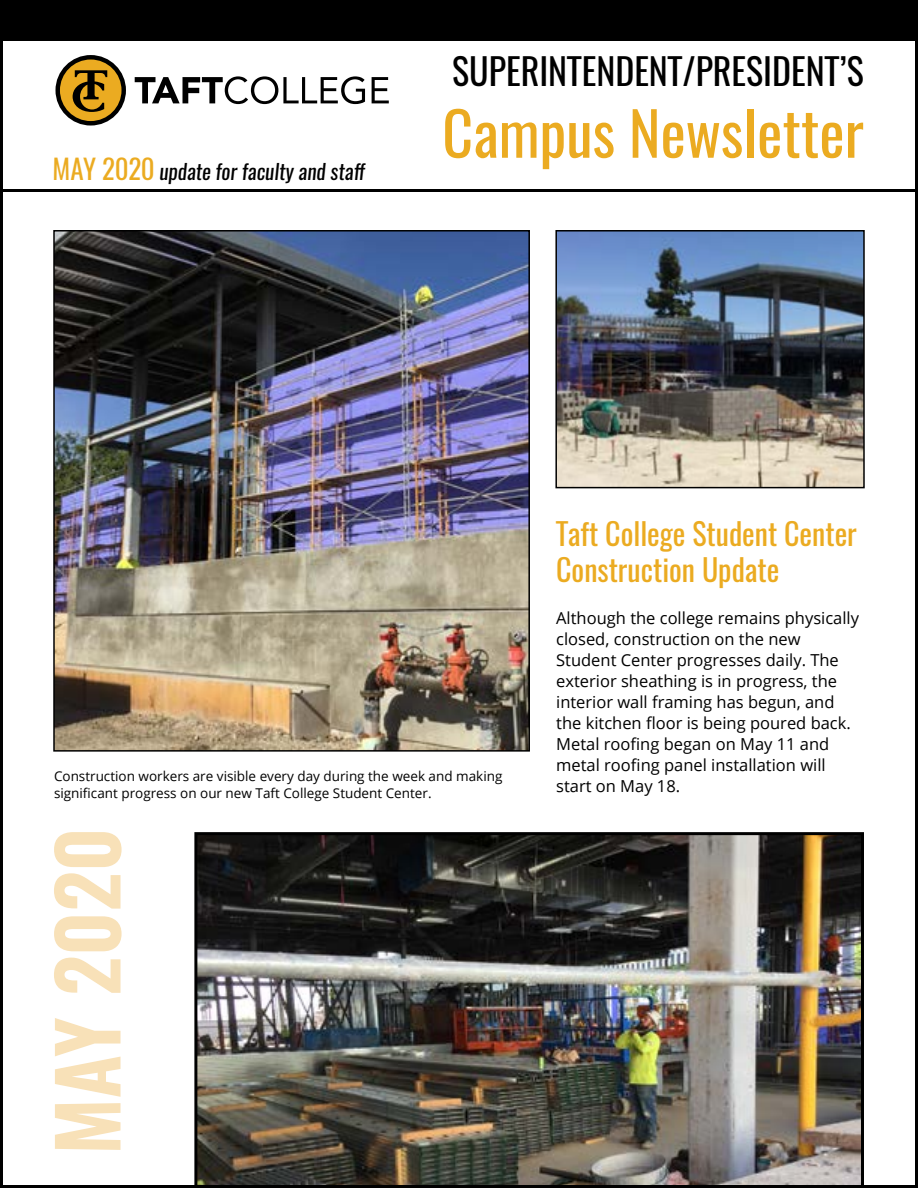
<style>
.page{position:relative;width:918px;height:1188px;background:#fff}
.page>*{position:absolute;margin:0;border:0;box-sizing:border-box;transform-origin:0 0}
.t1{font:600 81px "Oswald";color:#f8e1b8}
.t2{font:60px "Oswald";color:#ebab21}
.t3{font:36px "Oswald";color:#000}
.t4{font:30px/36px "Oswald";color:#ebab21}
.t5{font:italic 21px "Oswald";color:#000}
.t6{font:16.5px/21px "Open Sans";color:#000}
.t7{font:13.5px/16.5px "Open Sans";color:#000}
.s1{font-style:normal;font-size:27px;color:#ebab21}
</style>
<div class="page">
<svg style="left:135px;top:76px;width:230px;height:28px"></svg>
<svg style="left:372px;top:77px;width:17px;height:26px"></svg>
<svg style="left:56px;top:55px;width:70px;height:71px"></svg>
<hr style="left:0;top:189px;width:918px;height:3px;background:#000">
<div style="left:0;top:0;width:918px;height:40px;background:#000"></div>
<img style="left:558px;top:233px;width:304px;height:252px">
<div style="left:555px;top:230px;width:310px;height:258px;border:2px solid #000"></div>
<img style="left:56px;top:233px;width:471px;height:516px">
<div style="left:53px;top:230px;width:477px;height:522px;border:2px solid #000"></div>
<img style="left:194px;top:832px;width:670px;height:352px">
<p class="t5" style="left:53px;top:157px;width:315px"><span class="s1">MAY 2020</span> update for faculty and staff</p>
<h3 class="t3" style="left:452px;top:46px;width:413px">SUPERINTENDENT/PRESIDENT’S</h3>
<h2 class="t2" style="left:442px;top:92px;width:423px">Campus Newsletter</h2>
<p class="t7" style="left:54px;top:768px;width:450px">Construction workers are visible every day during the week and making significant progress on our new Taft College Student Center.</p>
<h1 class="t1" style="left:31px;top:1155px;width:328px;rotate:-90deg">MAY 2020</h1>
<h3 class="t4" style="left:556px;top:516px;width:302px">Taft College Student Center<br>Construction Update</h3>
<p class="t6" style="left:556px;top:607px;width:304px">Although the college remains physically closed, construction on the new Student Center progresses daily. The exterior sheathing is in progress, the interior wall framing has begun, and the kitchen floor is being poured back.<br>Metal roofing began on May 11 and metal roofing panel installation will start on May 18.</p>
</div>
